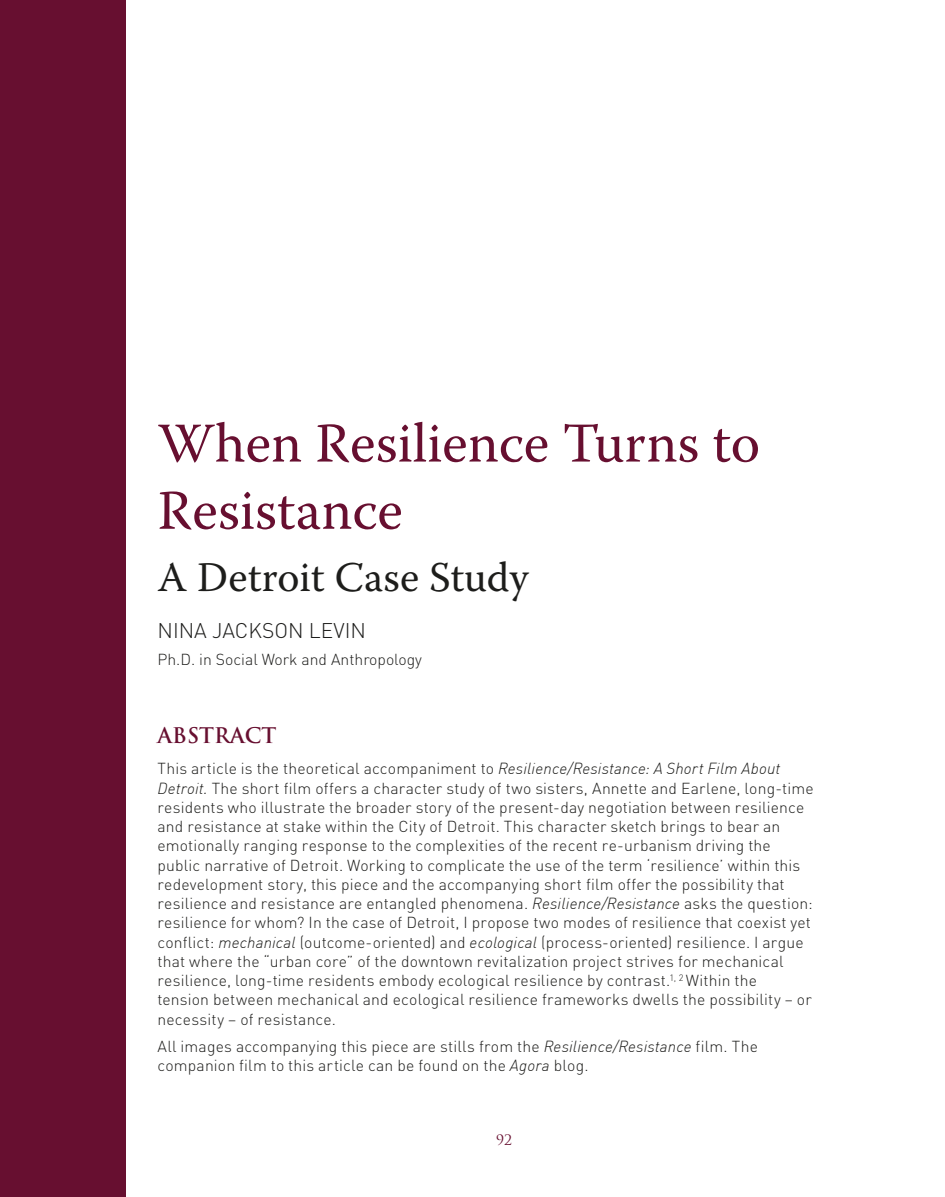
<style>
.page{position:relative;width:945px;height:1197px;background:#fff}
.page>*{position:absolute;margin:0;border:0;box-sizing:border-box;transform-origin:0 0}
.t1{font:56px/67.2px "Warnock Pro";color:#670f30}
.t2{font:42px "Warnock Pro";color:#1d1d1b}
.t3{font:300 21px "DIN";color:#1d1d1b}
.t4{font:700 21px "Trajan Pro";color:#670f30}
.Body_Text{font:300 15.75px/19.2px "DIN";letter-spacing:.01em;color:#1d1d1b}
.t5{font:14px "Trajan Pro";color:#670f30}
.s1{font-style:italic}
</style>
<div class="page">
<div style="left:0;top:0;width:126px;height:1197px;background:#670f30"></div>
<p class="t1" style="left:158px;top:409px;width:604px">When Resilience Turns to<br>Resistance</p>
<p class="t2" style="left:158px;top:552px;width:373px">A Detroit Case Study</p>
<p class="t3" style="left:158px;top:617px;width:210px">NINA JACKSON LEVIN</p>
<p class="Body_Text" style="left:158px;top:649px;width:266px">Ph.D. in Social Work and Anthropology</p>
<p class="t4" style="left:158px;top:723px;width:120px">ABSTRACT</p>
<p class="Body_Text" style="left:158px;top:759px;width:658px">This article is the theoretical accompaniment to <span class="s1">Resilience/Resistance: A Short Film About Detroit.</span> The short film offers a character study of two sisters, Annette and Earlene, long-time residents who illustrate the broader story of the present-day negotiation between resilience and resistance at stake within the City of Detroit. This character sketch brings to bear an emotionally ranging response to the complexities of the recent re-urbanism driving the public narrative of Detroit. Working to complicate the use of the term ‘resilience’ within this redevelopment story, this piece and the accompanying short film offer the possibility that resilience and resistance are entangled phenomena. <span class="s1">Resilience/Resistance</span> asks the question: resilience for whom? In the case of Detroit, I propose two modes of resilience that coexist yet conflict: <span class="s1">mechanical</span> (outcome-oriented) and <span class="s1">ecological</span> (process-oriented) resilience. I argue that where the “urban core” of the downtown revitalization project strives for mechanical resilience, long-time residents embody ecological resilience by contrast.<sup>1,</sup> <sup>2</sup> Within the<br>tension between mechanical and ecological resilience frameworks dwells the possibility – or necessity – of resistance.</p>
<p class="Body_Text" style="left:158px;top:1036px;width:602px">All images accompanying this piece are stills from the <span class="s1">Resilience/Resistance</span> film. The companion film to this article can be found on the <span class="s1">Agora</span> blog.</p>
<p class="t5" style="left:496px;top:1131px;width:17px">92</p>
</div>
